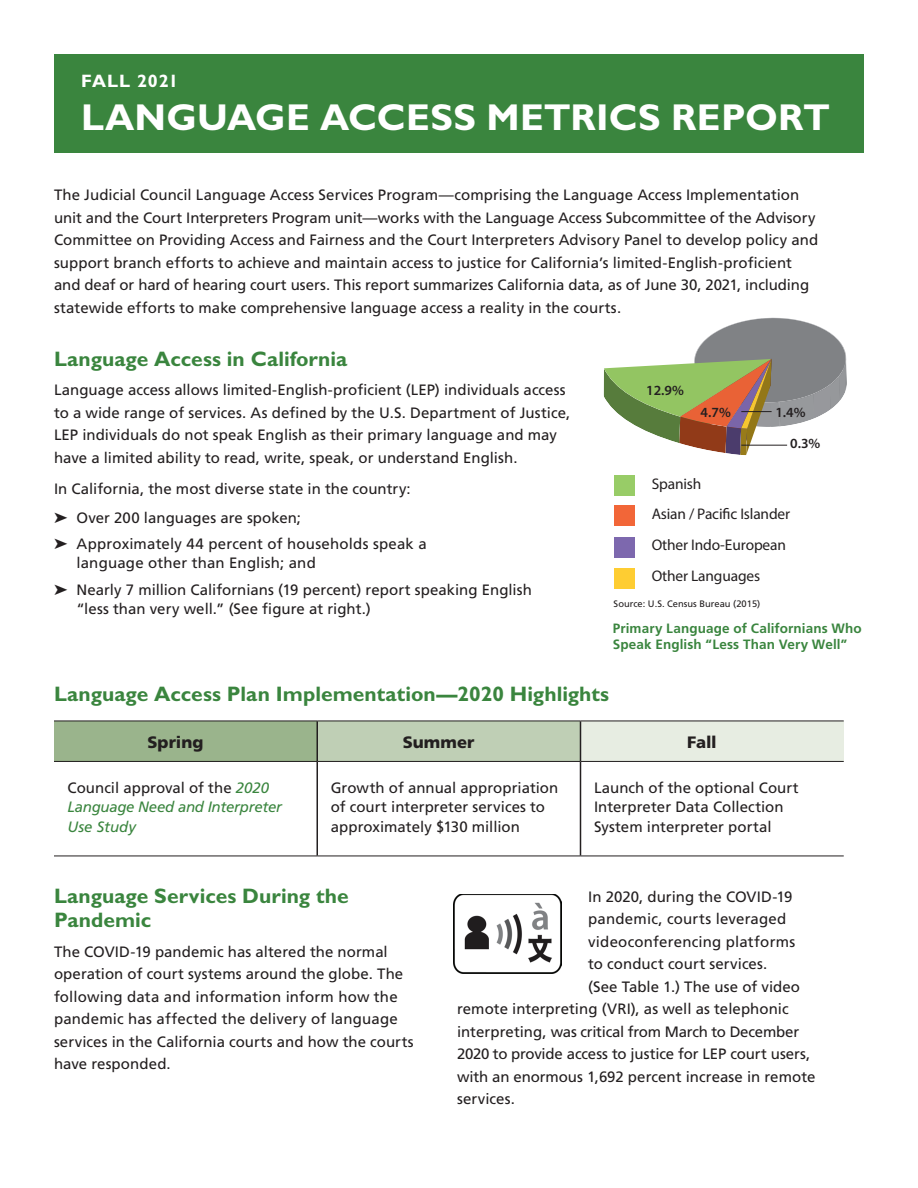
<style>
.page{position:relative;width:918px;height:1188px;background:#fff}
.page>*{position:absolute;margin:0;border:0;box-sizing:border-box;transform-origin:0 0}
.t1{font:700 37.5px "Gill Sans Std";letter-spacing:.005em;color:#fff}
.t2{font:700 21px/24px "Gill Sans Std";color:#3a853e}
.t3{font:700 18px "Gill Sans Std";letter-spacing:.045em;color:#fff}
.t4{font:900 16.5px "Frutiger LT Std";letter-spacing:.005em;color:#231f20}
.t5{font:15.45px/30.6px "Myriad Pro";letter-spacing:-.01em;color:#231f20}
.t6{font:15px/22.5px "Frutiger LT Std";color:#231f20}
.t7{font:italic 15px/19.5px "Frutiger LT Std";letter-spacing:-.015em;color:#3a853e}
.t8{font:600 14.1px/31px "Myriad Pro";color:#231f20}
.t9{font:700 13.5px/16.5px "Frutiger LT Std";letter-spacing:.01em;color:#3a853e}
.t10{font:9.3px "Frutiger LT Std";color:#231f20}
.s1{font-style:normal;color:#231f20}
</style>
<div class="page">
<div style="left:54px;top:54px;width:810px;height:98px;background:#3a853e"></div>
<div style="left:54px;top:721px;width:263px;height:40px;background:#9ab48c"></div>
<div style="left:317px;top:721px;width:263px;height:40px;background:#bfcfb5"></div>
<div style="left:580px;top:721px;width:264px;height:40px;background:#e7ede2"></div>
<hr style="left:316px;top:721px;width:2px;height:40px;background:#231f20">
<hr style="left:580px;top:721px;width:1px;height:40px;background:#231f20">
<hr style="left:316px;top:762px;width:2px;height:94px;background:#231f20">
<hr style="left:580px;top:762px;width:1px;height:94px;background:#231f20">
<hr style="left:54px;top:721px;width:263px;height:1px;background:#231f20">
<hr style="left:317px;top:721px;width:263px;height:1px;background:#231f20">
<hr style="left:580px;top:721px;width:264px;height:1px;background:#231f20">
<hr style="left:54px;top:761px;width:263px;height:1px;background:#231f20">
<hr style="left:317px;top:761px;width:263px;height:1px;background:#231f20">
<hr style="left:580px;top:761px;width:264px;height:1px;background:#231f20">
<hr style="left:54px;top:856px;width:263px;height:1px;background:#231f20">
<hr style="left:317px;top:856px;width:263px;height:1px;background:#231f20">
<hr style="left:580px;top:856px;width:264px;height:1px;background:#231f20">
<img style="left:453px;top:894px;width:108px;height:79px">
<svg style="left:604px;top:318px;width:243px;height:137px"></svg>
<hr style="left:741px;top:411px;width:31px;height:1px;background:#231f20">
<hr style="left:741px;top:445px;width:46px;height:1px;background:#231f20">
<div style="left:614px;top:475px;width:21px;height:21px;background:#98cc67"></div>
<div style="left:614px;top:505px;width:21px;height:21px;background:#f26638"></div>
<div style="left:614px;top:537px;width:21px;height:20px;background:#7d68ae"></div>
<div style="left:614px;top:568px;width:21px;height:21px;background:#fecd32"></div>
<p class="t3" style="left:81px;top:70px;width:99px">FALL 2021</p>
<h1 class="t1" style="left:81px;top:95px;width:751px">LANGUAGE ACCESS METRICS REPORT</h1>
<p class="t6" style="left:54px;top:184px;width:766px">The Judicial Council Language Access Services Program—comprising the Language Access Implementation unit and the Court Interpreters Program unit—works with the Language Access Subcommittee of the Advisory Committee on Providing Access and Fairness and the Court Interpreters Advisory Panel to develop policy and support branch efforts to achieve and maintain access to justice for California’s limited-English-proficient and deaf or hard of hearing court users. This report summarizes California data, as of June 30, 2021, including statewide efforts to make comprehensive language access a reality in the courts.</p>
<h2 class="t2" style="left:54px;top:347px;width:295px">Language Access in California</h2>
<p class="t6" style="left:54px;top:379px;width:518px">Language access allows limited-English-proficient (LEP) individuals access to a wide range of services. As defined by the U.S. Department of Justice, LEP individuals do not speak English as their primary language and may have a limited ability to read, write, speak, or understand English.</p>
<p class="t6" style="left:54px;top:475px;width:358px;line-height:28.5px">In California, the most diverse state in the country: ➤ Over 200 languages are spoken;</p>
<p class="t6" style="left:76px;top:534px;width:352px;line-height:19.5px;text-indent:-22px">➤ Approximately 44 percent of households speak a language other than English; and</p>
<p class="t6" style="left:76px;top:580px;width:457px;line-height:19.5px;text-indent:-22px">➤ Nearly 7 million Californians (19 percent) report speaking English “less than very well.” (See figure at right.)</p>
<p class="t8" style="left:646px;top:375px;width:39px">12.9%</p>
<p class="t8" style="left:701px;top:397px;width:32px">4.7%</p>
<p class="t8" style="left:790px;top:397px;width:32px;text-indent:-15px">1.4%<br>0.3%</p>
<p class="t5" style="left:652px;top:468px;width:140px">Spanish<br>Asian / Pacific Islander<br>Other Indo-European<br>Other Languages</p>
<p class="t10" style="left:614px;top:598px;width:148px">Source: U.S. Census Bureau (2015)</p>
<p class="t9" style="left:613px;top:620px;width:250px">Primary Language of Californians Who<br>Speak English “Less Than Very Well”</p>
<h2 class="t2" style="left:54px;top:682px;width:557px">Language Access Plan Implementation—2020 Highlights</h2>
<p class="t4" style="left:147px;top:732px;width:58px">Spring</p>
<p class="t4" style="left:403px;top:732px;width:73px">Summer</p>
<p class="t4" style="left:687px;top:732px;width:31px">Fall</p>
<p class="t7" style="left:68px;top:778px;width:216px"><span class="s1">Council approval of the</span> 2020<br>Language Need and Interpreter<br>Use Study</p>
<p class="t6" style="left:331px;top:778px;width:229px;line-height:19.5px">Growth of annual appropriation of court interpreter services to approximately $130 million</p>
<p class="t6" style="left:594px;top:778px;width:206px;line-height:19.5px">Launch of the optional Court<br>Interpreter Data Collection<br>System interpreter portal</p>
<h2 class="t2" style="left:54px;top:884px;width:296px">Language Services During the<br>Pandemic</h2>
<p class="t6" style="left:54px;top:940px;width:361px">The COVID-19 pandemic has altered the normal operation of court systems around the globe. The following data and information inform how the pandemic has affected the delivery of language services in the California courts and how the courts have responded.</p>
<p class="t6" style="left:588px;top:886px;width:206px">In 2020, during the COVID-19</p>
<p class="t6" style="left:588px;top:908px;width:200px">pandemic, courts leveraged</p>
<p class="t6" style="left:588px;top:931px;width:209px">videoconferencing platforms</p>
<p class="t6" style="left:588px;top:953px;width:181px">to conduct court services.</p>
<p class="t6" style="left:588px;top:976px;width:213px">(See Table 1.) The use of video</p>
<p class="t6" style="left:457px;top:998px;width:333px">remote interpreting (VRI), as well as telephonic</p>
<p class="t6" style="left:457px;top:1021px;width:344px">interpreting, was critical from March to December</p>
<p class="t6" style="left:457px;top:1043px;width:355px">2020 to provide access to justice for LEP court users,</p>
<p class="t6" style="left:457px;top:1066px;width:360px">with an enormous 1,692 percent increase in remote</p>
<p class="t6" style="left:457px;top:1088px;width:59px">services.</p>
</div>
